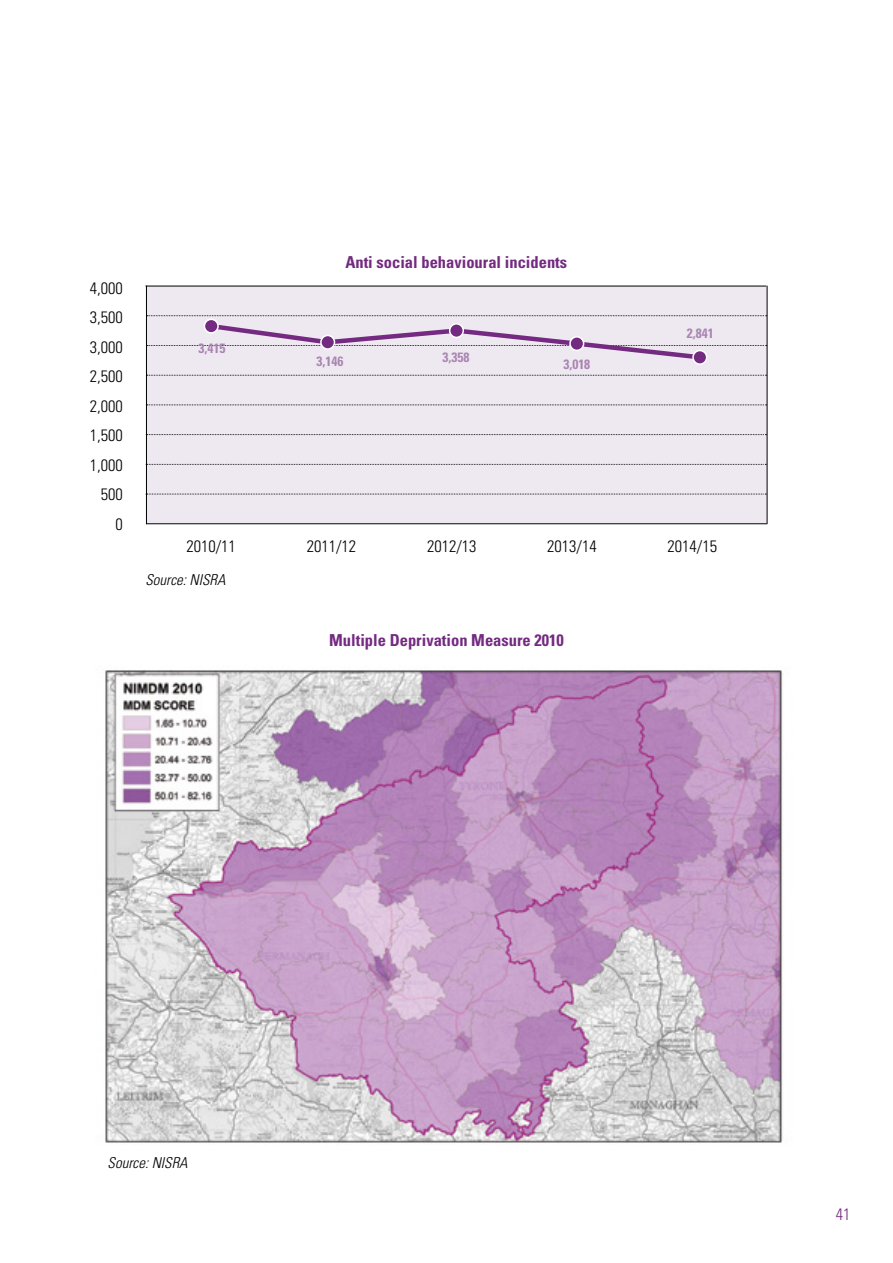
<style>
.page{position:relative;width:893px;height:1263px;background:#fff}
.page>*{position:absolute;margin:0;border:0;box-sizing:border-box;transform-origin:0 0}
.P_Body_Univers_47_Li{font:300 condensed 16.5px "Univers";color:#000}
.P_Body_Univers_47_Li-2{font:700 condensed 16.5px "Univers";color:#742a81}
.t1{font:300 condensed 16.5px "Univers";color:#742a81}
.P_Table_Source_Unive{font:italic 300 condensed 15px "Univers";color:#000}
.P_Body_Univers_47_Li-3{font:700 condensed 13.5px "Univers";color:#aa86b2}
</style>
<div class="page">
<div style="left:146px;top:286px;width:621px;height:237px;background:#eee9f1"></div>
<hr style="left:146px;top:286px;width:1px;height:238px;background:#000">
<hr style="left:767px;top:286px;width:1px;height:238px;background:#000">
<hr style="left:145px;top:286px;width:621px;height:1px;background:#000">
<svg style="left:147px;top:375px;width:620px;height:1px"></svg>
<svg style="left:147px;top:404px;width:620px;height:1px"></svg>
<svg style="left:147px;top:434px;width:619px;height:1px"></svg>
<svg style="left:147px;top:464px;width:619px;height:1px"></svg>
<svg style="left:147px;top:494px;width:619px;height:1px"></svg>
<hr style="left:146px;top:523px;width:621px;height:1px;background:#000">
<svg style="left:147px;top:315px;width:620px;height:47px"></svg>
<div style="left:321px;top:335px;width:13px;height:14px;background:#742a81;border-radius:50%"></div>
<div style="left:320px;top:335px;width:15px;height:15px;border:2px solid #fff;border-radius:50%"></div>
<div style="left:450px;top:324px;width:13px;height:13px;background:#742a81;border-radius:50%"></div>
<div style="left:449px;top:323px;width:15px;height:15px;border:2px solid #fff;border-radius:50%"></div>
<div style="left:693px;top:351px;width:14px;height:13px;background:#742a81;border-radius:50%"></div>
<div style="left:692px;top:350px;width:15px;height:15px;border:2px solid #fff;border-radius:50%"></div>
<div style="left:204px;top:319px;width:14px;height:14px;background:#742a81;border-radius:50%"></div>
<div style="left:204px;top:319px;width:15px;height:15px;border:2px solid #fff;border-radius:50%"></div>
<div style="left:570px;top:337px;width:14px;height:13px;background:#742a81;border-radius:50%"></div>
<div style="left:569px;top:336px;width:15px;height:15px;border:2px solid #fff;border-radius:50%"></div>
<img style="left:105px;top:670px;width:678px;height:473px">
<p class="P_Body_Univers_47_Li" style="left:90px;top:278px;width:34px">4,000</p>
<p class="P_Body_Univers_47_Li" style="left:90px;top:307px;width:34px">3,500</p>
<p class="P_Body_Univers_47_Li" style="left:90px;top:337px;width:34px">3,000</p>
<p class="P_Body_Univers_47_Li" style="left:90px;top:366px;width:34px">2,500</p>
<p class="P_Body_Univers_47_Li" style="left:90px;top:396px;width:34px">2,000</p>
<p class="P_Body_Univers_47_Li" style="left:90px;top:425px;width:34px">1,500</p>
<p class="P_Body_Univers_47_Li" style="left:90px;top:455px;width:34px">1,000</p>
<p class="P_Body_Univers_47_Li" style="left:101px;top:484px;width:23px">500</p>
<p class="P_Body_Univers_47_Li" style="left:115px;top:514px;width:9px">0</p>
<p class="P_Body_Univers_47_Li-3" style="left:198px;top:340px;width:28px">3,415</p>
<p class="P_Body_Univers_47_Li-2" style="left:345px;top:252px;width:223px">Anti social behavioural incidents</p>
<p class="P_Body_Univers_47_Li-3" style="left:316px;top:353px;width:28px">3,146</p>
<p class="P_Body_Univers_47_Li-3" style="left:443px;top:348px;width:28px">3,358</p>
<p class="P_Body_Univers_47_Li-3" style="left:563px;top:356px;width:28px">3,018</p>
<p class="P_Body_Univers_47_Li-3" style="left:687px;top:325px;width:28px">2,841</p>
<p class="P_Body_Univers_47_Li" style="left:186px;top:536px;width:51px">2010/11</p>
<p class="P_Body_Univers_47_Li" style="left:307px;top:536px;width:51px">2011/12</p>
<p class="P_Body_Univers_47_Li" style="left:427px;top:536px;width:51px">2012/13</p>
<p class="P_Body_Univers_47_Li" style="left:547px;top:536px;width:51px">2013/14</p>
<p class="P_Body_Univers_47_Li" style="left:668px;top:536px;width:51px">2014/15</p>
<p class="P_Table_Source_Unive" style="left:145px;top:571px;width:81px">Source: NISRA</p>
<p class="P_Body_Univers_47_Li-2" style="left:329px;top:630px;width:236px">Multiple Deprivation Measure 2010</p>
<p class="P_Table_Source_Unive" style="left:108px;top:1153px;width:81px">Source: NISRA</p>
<p class="t1" style="left:836px;top:1204px;width:16px">41</p>
</div>
